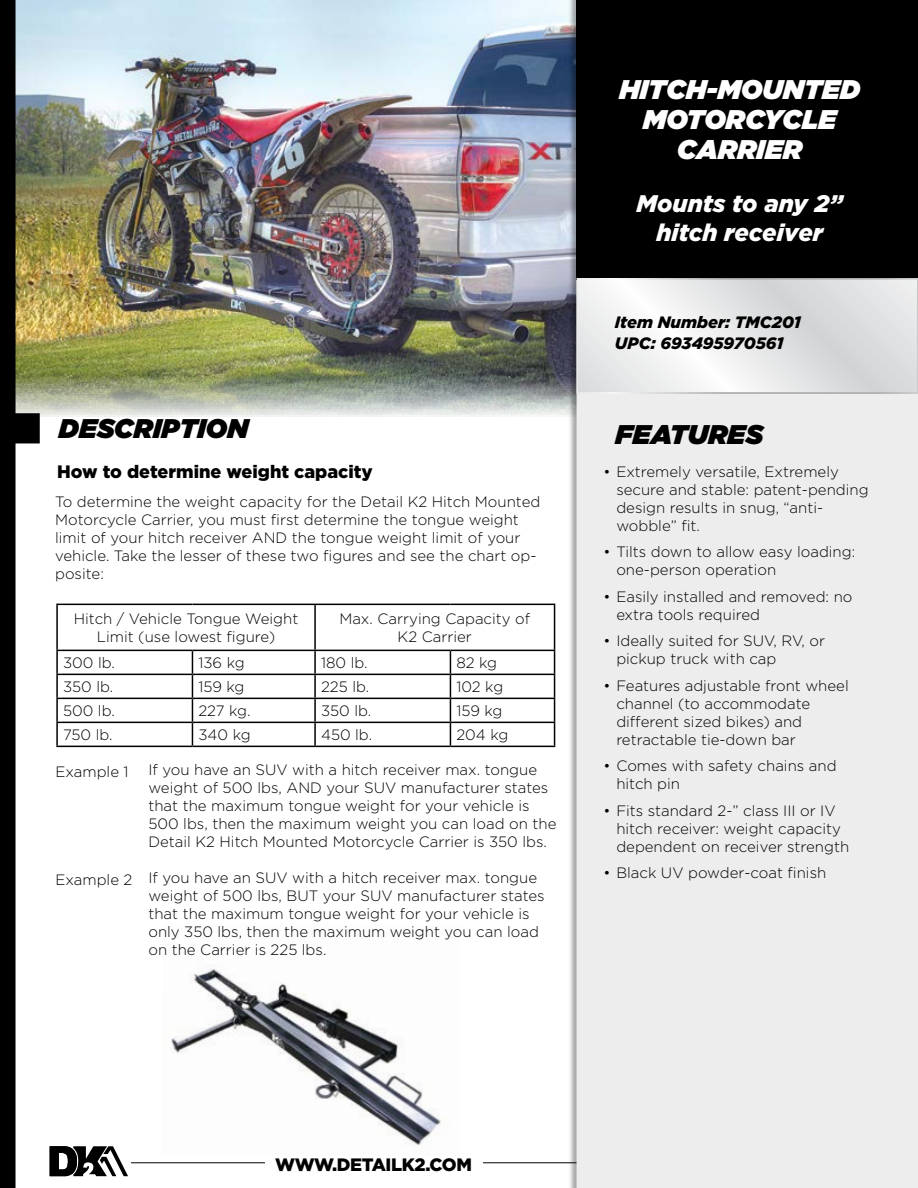
<style>
.page{position:relative;width:918px;height:1188px;background:#fff}
.page>*{position:absolute;margin:0;border:0;box-sizing:border-box;transform-origin:0 0}
.t1{font:italic 900 27px/30px "Gotham";color:#fff;text-align:center}
.t2{font:italic 900 27px "Gotham";color:#000}
.t3{font:italic 900 24px/28.8px "Gotham";color:#fff;text-align:center}
.t4{font:900 18px "Gotham";color:#000}
.t5{font:900 18px "Gotham";letter-spacing:-.02em;color:#000}
.t6{font:italic 900 16.5px/21px "Gotham";color:#000}
.t7{font:300 15px/18px "Gotham";color:#000}
</style>
<div class="page">
<img style="left:40px;top:0;width:528px;height:417px">
<hr style="left:131px;top:1162px;width:787px;height:1px;background:#000">
<div style="left:568px;top:0;width:350px;height:1188px;background:#000;opacity:.34"></div>
<div style="left:577px;top:394px;width:341px;height:794px;background:#ededee"></div>
<svg style="left:0;top:0;width:40px;height:1188px"></svg>
<div style="left:37px;top:1146px;width:94px;height:34px;background:#fff"></div>
<svg style="left:50px;top:1146px;width:78px;height:30px"></svg>
<div style="left:265px;top:1156px;width:218px;height:24px;background:#fff"></div>
<div style="left:577px;top:0;width:341px;height:280px;background:#000"></div>
<svg style="left:580px;top:281px;width:335px;height:110px"></svg>
<div style="left:577px;top:278px;width:341px;height:116px;border:2px solid #fff"></div>
<img style="left:171px;top:966px;width:270px;height:180px">
<hr style="left:56px;top:604px;width:136px;height:1px;background:#000">
<hr style="left:56px;top:605px;width:2px;height:45px;background:#000">
<hr style="left:192px;top:604px;width:123px;height:1px;background:#000">
<hr style="left:315px;top:604px;width:135px;height:1px;background:#000">
<hr style="left:314px;top:605px;width:2px;height:45px;background:#000">
<hr style="left:450px;top:604px;width:105px;height:1px;background:#000">
<hr style="left:554px;top:605px;width:1px;height:45px;background:#000">
<hr style="left:56px;top:650px;width:136px;height:1px;background:#000">
<hr style="left:56px;top:651px;width:2px;height:23px;background:#000">
<hr style="left:192px;top:650px;width:123px;height:1px;background:#000">
<hr style="left:315px;top:650px;width:135px;height:1px;background:#000">
<hr style="left:314px;top:651px;width:2px;height:23px;background:#000">
<hr style="left:450px;top:650px;width:105px;height:1px;background:#000">
<hr style="left:56px;top:674px;width:136px;height:1px;background:#000">
<hr style="left:56px;top:675px;width:2px;height:23px;background:#000">
<hr style="left:192px;top:674px;width:123px;height:1px;background:#000">
<hr style="left:315px;top:674px;width:135px;height:1px;background:#000">
<hr style="left:314px;top:675px;width:2px;height:23px;background:#000">
<hr style="left:450px;top:674px;width:105px;height:1px;background:#000">
<hr style="left:56px;top:698px;width:136px;height:1px;background:#000">
<hr style="left:56px;top:699px;width:2px;height:23px;background:#000">
<hr style="left:192px;top:698px;width:123px;height:1px;background:#000">
<hr style="left:315px;top:698px;width:135px;height:1px;background:#000">
<hr style="left:314px;top:699px;width:2px;height:23px;background:#000">
<hr style="left:450px;top:698px;width:105px;height:1px;background:#000">
<hr style="left:56px;top:722px;width:136px;height:1px;background:#000">
<hr style="left:56px;top:723px;width:2px;height:23px;background:#000">
<hr style="left:192px;top:722px;width:123px;height:1px;background:#000">
<svg style="left:192px;top:651px;width:1px;height:95px"></svg>
<hr style="left:315px;top:722px;width:135px;height:1px;background:#000">
<hr style="left:314px;top:723px;width:2px;height:23px;background:#000">
<hr style="left:450px;top:722px;width:105px;height:1px;background:#000">
<svg style="left:450px;top:651px;width:1px;height:95px"></svg>
<svg style="left:554px;top:651px;width:1px;height:95px"></svg>
<hr style="left:56px;top:746px;width:136px;height:1px;background:#000">
<hr style="left:192px;top:746px;width:123px;height:1px;background:#000">
<hr style="left:315px;top:746px;width:135px;height:1px;background:#000">
<hr style="left:450px;top:746px;width:105px;height:1px;background:#000">
<h1 class="t2" style="left:59px;top:409px;width:191px">DESCRIPTION</h1>
<p class="t4" style="left:57px;top:459px;width:317px">How to determine weight capacity</p>
<p class="t7" style="left:55px;top:492px;width:487px">To determine the weight capacity for the Detail K2 Hitch Mounted Motorcycle Carrier, you must first determine the tongue weight limit of your hitch receiver AND the tongue weight limit of your vehicle. Take the lesser of these two figures and see the chart op&shy;posite:</p>
<p class="t7" style="left:74px;top:610px;width:226px;text-align:center">Hitch / Vehicle Tongue Weight<br>Limit (use lowest figure)</p>
<p class="t7" style="left:339px;top:610px;width:192px;text-align:center">Max. Carrying Capacity of<br>K2 Carrier</p>
<p class="t7" style="left:63px;top:654px;width:53px">300 lb.</p>
<p class="t7" style="left:198px;top:654px;width:48px">136 kg</p>
<p class="t7" style="left:321px;top:654px;width:48px">180 lb.</p>
<p class="t7" style="left:456px;top:654px;width:42px">82 kg</p>
<p class="t7" style="left:63px;top:678px;width:52px">350 lb.</p>
<p class="t7" style="left:198px;top:678px;width:48px">159 kg</p>
<p class="t7" style="left:321px;top:678px;width:50px">225 lb.</p>
<p class="t7" style="left:456px;top:678px;width:48px">102 kg</p>
<p class="t7" style="left:63px;top:702px;width:53px">500 lb.</p>
<p class="t7" style="left:198px;top:702px;width:54px">227 kg.</p>
<p class="t7" style="left:321px;top:702px;width:52px">350 lb.</p>
<p class="t7" style="left:456px;top:702px;width:48px">159 kg</p>
<p class="t7" style="left:63px;top:726px;width:51px">750 lb.</p>
<p class="t7" style="left:198px;top:726px;width:54px">340 kg</p>
<p class="t7" style="left:321px;top:726px;width:53px">450 lb.</p>
<p class="t7" style="left:456px;top:726px;width:53px">204 kg</p>
<p class="t7" style="left:56px;top:762px;width:75px">Example 1</p>
<p class="t7" style="left:56px;top:870px;width:78px">Example 2</p>
<p class="t7" style="left:148px;top:760px;width:409px">If you have an SUV with a hitch receiver max. tongue weight of 500 lbs, AND your SUV manufacturer states that the maximum tongue weight for your vehicle is 500 lbs, then the maximum weight you can load on the Detail K2 Hitch Mounted Motorcycle Carrier is 350 lbs.</p>
<p class="t7" style="left:148px;top:868px;width:398px">If you have an SUV with a hitch receiver max. tongue weight of 500 lbs, BUT your SUV manufacturer states that the maximum tongue weight for your vehicle is only 350 lbs, then the maximum weight you can load on the Carrier is 225 lbs.</p>
<h1 class="t1" style="left:619px;top:74px;width:243px">HITCH-MOUNTED<br>MOTORCYCLE<br>CARRIER</h1>
<h2 class="t3" style="left:636px;top:189px;width:208px">Mounts to any 2” hitch receiver</h2>
<p class="t6" style="left:615px;top:311px;width:187px">Item Number: TMC201<br>UPC: 693495970561</p>
<h1 class="t2" style="left:616px;top:415px;width:149px">FEATURES</h1>
<p class="t7" style="left:616px;top:462px;width:254px;text-indent:-13px">• Extremely versatile, Extremely secure and stable: patent-pending design results in snug, “anti&shy;wobble” fit.</p>
<p class="t7" style="left:616px;top:542px;width:240px;text-indent:-13px">• Tilts down to allow easy loading: one-person operation</p>
<p class="t7" style="left:616px;top:587px;width:238px;text-indent:-13px">• Easily installed and removed: no extra tools required</p>
<p class="t7" style="left:616px;top:631px;width:210px;text-indent:-13px">• Ideally suited for SUV, RV, or pickup truck with cap</p>
<p class="t7" style="left:616px;top:676px;width:234px;text-indent:-13px">• Features adjustable front wheel channel (to accommodate different sized bikes) and retractable tie-down bar</p>
<p class="t7" style="left:616px;top:756px;width:222px;text-indent:-13px">• Comes with safety chains and hitch pin</p>
<p class="t7" style="left:616px;top:801px;width:234px;text-indent:-13px">• Fits standard 2-” class III or IV hitch receiver: weight capacity dependent on receiver strength</p>
<p class="t7" style="left:604px;top:863px;width:224px">• Black UV powder-coat finish</p>
<p class="t5" style="left:275px;top:1152px;width:198px">WWW.DETAILK2.COM</p>
</div>
